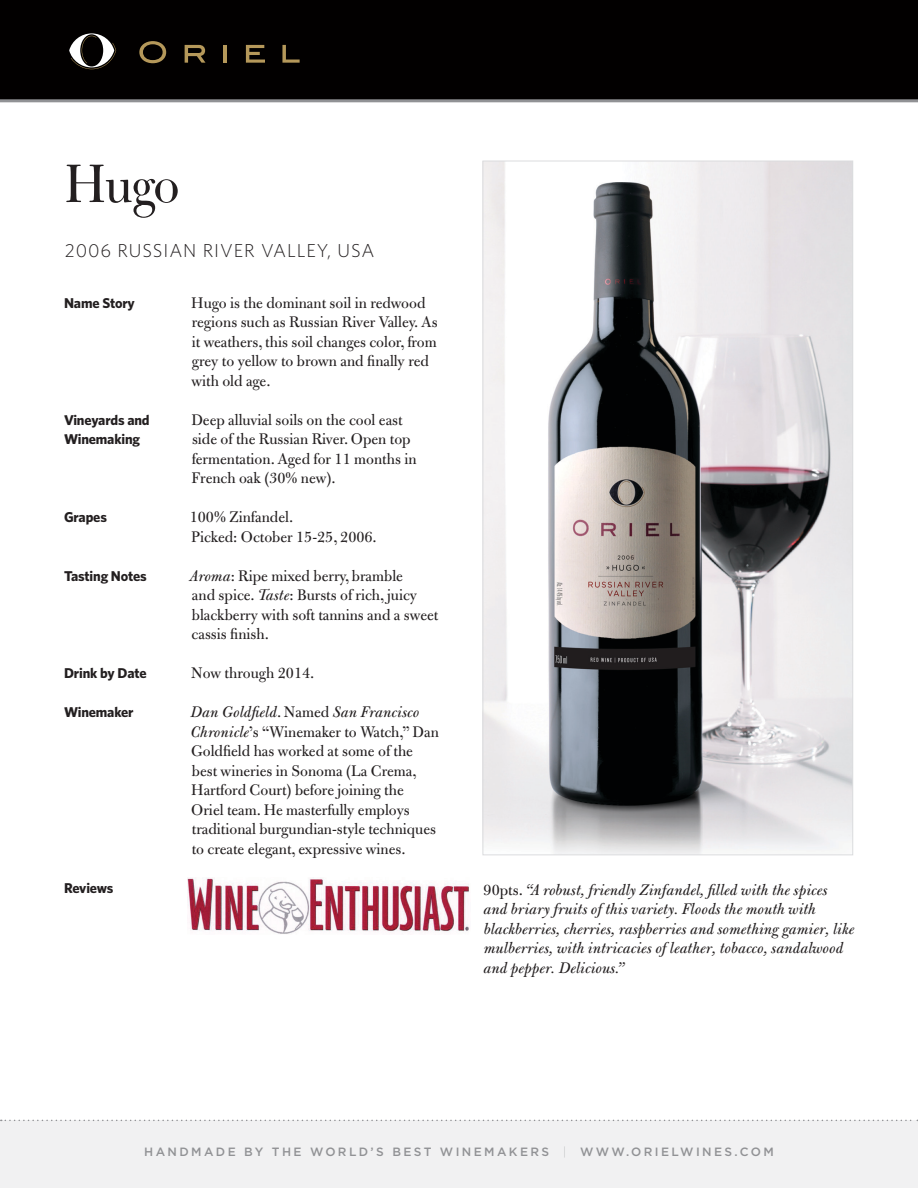
<style>
.page{position:relative;width:918px;height:1188px;background:#fff}
.page>*{position:absolute;margin:0;border:0;box-sizing:border-box;transform-origin:0 0}
.t1{font:60px "Bulmer MT Regular Display";color:#231f20}
.t2{font:300 18.75px "Whitney";letter-spacing:.05em;color:#231f20}
.t3{font:16.5px/19.5px "Bulmer";color:#231f20}
.t4{font:italic 16.5px/19.5px "Bulmer";color:#231f20}
.t5{font:700 14.25px "Whitney";letter-spacing:-.01em;color:#231f20}
.t6{font:500 12px "Gotham";letter-spacing:.2em;color:#919295}
.s1{font-style:italic}
.s2{font-style:normal}
.s3{font-weight:100}
</style>
<div class="page">
<div style="left:0;top:1120px;width:918px;height:68px;background:#f1f1f2"></div>
<svg style="left:1px;top:1120px;width:917px;height:1px"></svg>
<div style="left:0;top:0;width:918px;height:101px;background:#020000"></div>
<hr style="left:0;top:99px;width:918px;height:3px;background:#919295">
<svg style="left:139px;top:41px;width:27px;height:22px"></svg>
<svg style="left:185px;top:45px;width:21px;height:18px"></svg>
<hr style="left:223px;top:45px;width:4px;height:18px;background:#b5985a">
<svg style="left:246px;top:45px;width:19px;height:18px"></svg>
<svg style="left:282px;top:45px;width:18px;height:18px"></svg>
<svg style="left:69px;top:33px;width:47px;height:36px"></svg>
<img style="left:187px;top:877px;width:282px;height:57px">
<img style="left:484px;top:163px;width:367px;height:690px">
<p class="t1" style="left:65px;top:153px;width:116px">Hugo</p>
<p class="t2" style="left:65px;top:239px;width:311px">2006 RUSSIAN RIVER VALLEY, USA</p>
<p class="t5" style="left:64px;top:293px;width:72px">Name Story</p>
<p class="t5" style="left:64px;top:410px;width:87px">Vineyards and</p>
<p class="t5" style="left:64px;top:429px;width:78px">Winemaking</p>
<p class="t5" style="left:64px;top:507px;width:44px">Grapes</p>
<p class="t5" style="left:64px;top:566px;width:84px">Tasting Notes</p>
<p class="t5" style="left:64px;top:663px;width:84px">Drink by Date</p>
<p class="t5" style="left:64px;top:702px;width:71px">Winemaker</p>
<p class="t5" style="left:64px;top:878px;width:51px">Reviews</p>
<p class="t3" style="left:191px;top:293px;width:248px">Hugo is the dominant soil in redwood regions such as Russian River Valley. As it weathers, this soil changes color, from grey to yellow to brown and finally red with old age.</p>
<p class="t3" style="left:191px;top:410px;width:227px">Deep alluvial soils on the cool east side of the Russian River. Open top fermentation. Aged for 11 months in<br>French oak (30% new).</p>
<p class="t3" style="left:190px;top:507px;width:189px">100% Zinfandel.<br>Picked: October 15-25, 2006.</p>
<p class="t3" style="left:189px;top:566px;width:250px"><span class="s1">Aroma</span>: Ripe mixed berry, bramble<br>and spice. <span class="s1">Taste</span>: Bursts of rich, juicy blackberry with soft tannins and a sweet cassis finish.</p>
<p class="t3" style="left:191px;top:663px;width:125px">Now through 2014.</p>
<p class="t3" style="left:191px;top:702px;width:250px"><span class="s1">Dan Goldfield</span>. Named <span class="s1">San Francisco Chronicle</span>’s “Winemaker to Watch,” Dan Goldfield has worked at some of the best wineries in Sonoma (La Crema, Hartford Court) before joining the Oriel team. He masterfully employs traditional burgundian-style techniques to create elegant, expressive wines.</p>
<p class="t4" style="left:484px;top:880px;width:372px"><span class="s2">90pts.</span> “A robust, friendly Zinfandel, filled with the spices and briary fruits of this variety. Floods the mouth with blackberries, cherries, raspberries and something gamier, like mulberries, with intricacies of leather, tobacco, sandalwood and pepper. Delicious.”</p>
<p class="t6" style="left:144px;top:1145px;width:631px">HANDMADE BY THE WORLD’S BEST WINEMAKERS <span class="s3">|</span> WWW.ORIELWINES.COM</p>
</div>
